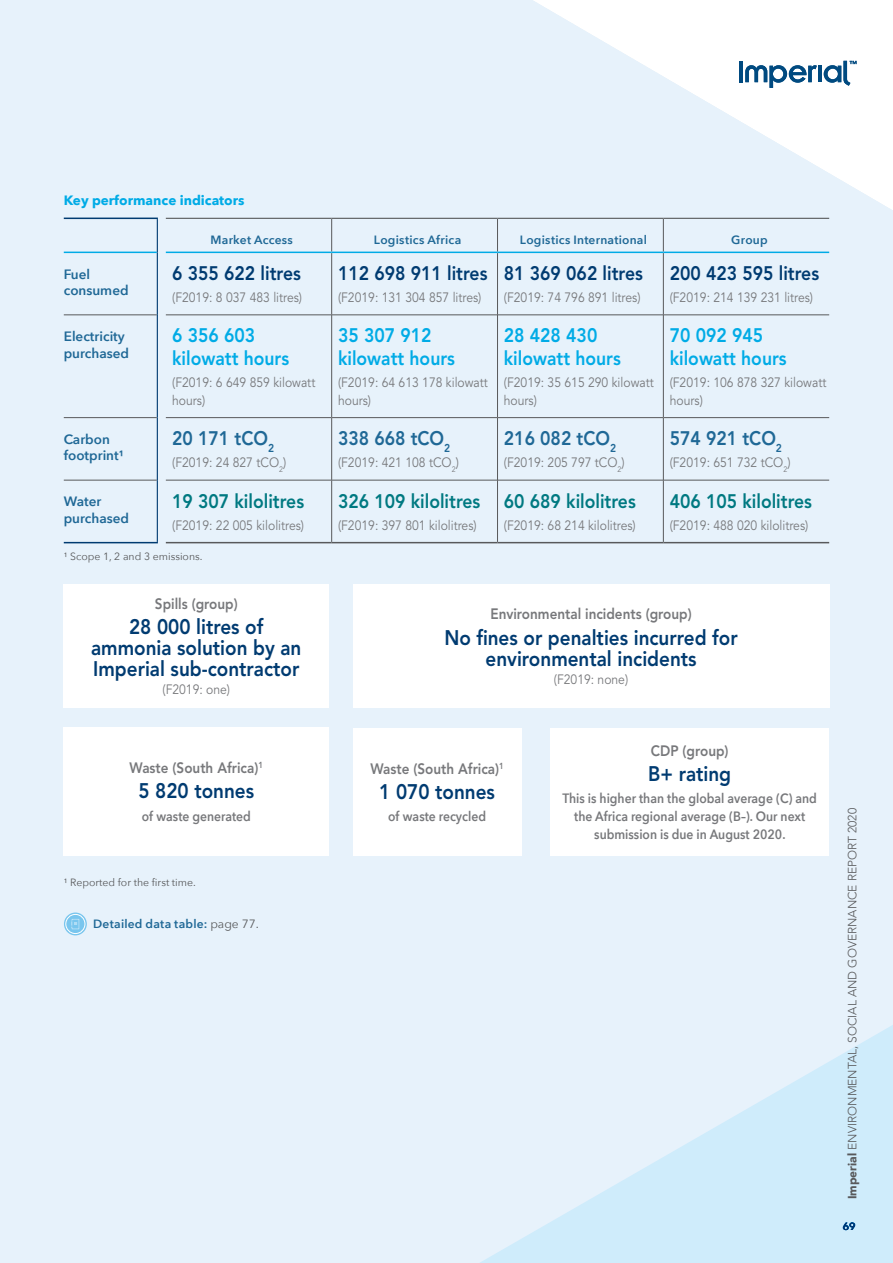
<style>
.page{position:relative;width:893px;height:1263px;background:#e7f2fb}
.page>*{position:absolute;margin:0;border:0;box-sizing:border-box;transform-origin:0 0}
.t1{font:800 21px/21px "Avenir LT Std";color:#003b71;text-align:center;scale:.9 1}
.t2{font:800 19.5px/22.2px "Avenir LT Std";color:#00abe6;scale:.9 1}
.t3{font:800 19.5px "Avenir LT Std";color:#007981;scale:.9 1}
.t4{font:800 19.5px "Avenir LT Std";color:#003b71;scale:.9 1}
.t5{font:800 19.5px "Avenir LT Std";color:#1f6896;scale:.9 1}
.t6{font:800 15px "Avenir LT Std";color:#77787b;scale:.9 1}
.t7{font:13.5px/18px "Avenir LT Std";color:#77787b;scale:.9 1}
.t8{font:600 13.5px/18px "Avenir Next";color:#77787b;text-align:center;scale:.9 1}
.t9{font:600 13.5px/16.5px "Avenir Next";color:#1f6896}
.t10{font:700 13.5px "Avenir Next";color:#00abe6}
.t11{font:600 12px "Avenir Next";letter-spacing:.02em;color:#1f6896}
.t12{font:300 12px "Avenir";color:#58595b}
.t13{font:10.5px "Avenir Next";color:#58595b}
.t14{font:600 10.5px "Avenir Next";color:#003b71}
.s1{font-weight:400;color:#58595b}
.s2{font-weight:900}
</style>
<div class="page">
<svg style="left:442px;top:1012px;width:451px;height:251px;background:#dceffb"></svg>
<hr style="left:739px;top:61px;width:4px;height:21px;background:#004a80">
<hr style="left:818px;top:66px;width:4px;height:16px;background:#004a80">
<svg style="left:745px;top:65px;width:72px;height:23px"></svg>
<svg style="left:824px;top:61px;width:32px;height:25px"></svg>
<hr style="left:64px;top:218px;width:94px;height:1px;background:#003b71">
<hr style="left:64px;top:542px;width:94px;height:1px;background:#003b71">
<hr style="left:166px;top:218px;width:166px;height:1px;background:#58595b">
<hr style="left:332px;top:218px;width:165px;height:1px;background:#58595b">
<hr style="left:497px;top:218px;width:166px;height:1px;background:#58595b">
<hr style="left:663px;top:218px;width:166px;height:1px;background:#58595b">
<hr style="left:157px;top:219px;width:1px;height:33px;background:#003b71">
<hr style="left:157px;top:252px;width:1px;height:63px;background:#003b71">
<hr style="left:157px;top:315px;width:1px;height:103px;background:#003b71">
<hr style="left:157px;top:418px;width:1px;height:62px;background:#003b71">
<hr style="left:157px;top:480px;width:1px;height:62px;background:#003b71">
<hr style="left:64px;top:315px;width:93px;height:1px;background:#58595b">
<hr style="left:64px;top:417px;width:93px;height:1px;background:#58595b">
<hr style="left:64px;top:480px;width:93px;height:1px;background:#58595b">
<hr style="left:166px;top:315px;width:165px;height:1px;background:#58595b">
<hr style="left:332px;top:315px;width:165px;height:1px;background:#58595b">
<hr style="left:498px;top:315px;width:165px;height:1px;background:#58595b">
<hr style="left:664px;top:315px;width:165px;height:1px;background:#58595b">
<hr style="left:166px;top:417px;width:165px;height:1px;background:#58595b">
<hr style="left:332px;top:417px;width:165px;height:1px;background:#58595b">
<hr style="left:498px;top:417px;width:165px;height:1px;background:#58595b">
<hr style="left:664px;top:417px;width:165px;height:1px;background:#58595b">
<hr style="left:166px;top:480px;width:165px;height:1px;background:#58595b">
<hr style="left:332px;top:480px;width:165px;height:1px;background:#58595b">
<hr style="left:498px;top:480px;width:165px;height:1px;background:#58595b">
<hr style="left:664px;top:480px;width:165px;height:1px;background:#58595b">
<hr style="left:497px;top:219px;width:1px;height:33px;background:#58595b">
<hr style="left:663px;top:219px;width:1px;height:33px;background:#58595b">
<hr style="left:497px;top:253px;width:1px;height:62px;background:#58595b">
<hr style="left:663px;top:253px;width:1px;height:62px;background:#58595b">
<hr style="left:497px;top:315px;width:1px;height:103px;background:#58595b">
<hr style="left:663px;top:315px;width:1px;height:103px;background:#58595b">
<hr style="left:497px;top:418px;width:1px;height:62px;background:#58595b">
<hr style="left:663px;top:418px;width:1px;height:62px;background:#58595b">
<hr style="left:497px;top:480px;width:1px;height:62px;background:#58595b">
<hr style="left:663px;top:480px;width:1px;height:62px;background:#58595b">
<hr style="left:331px;top:219px;width:1px;height:33px;background:#58595b">
<hr style="left:331px;top:253px;width:1px;height:62px;background:#58595b">
<hr style="left:331px;top:315px;width:1px;height:103px;background:#58595b">
<hr style="left:331px;top:418px;width:1px;height:62px;background:#58595b">
<hr style="left:331px;top:480px;width:1px;height:62px;background:#58595b">
<hr style="left:64px;top:252px;width:93px;height:1px;background:#00abe6">
<hr style="left:166px;top:252px;width:166px;height:1px;background:#00abe6">
<hr style="left:332px;top:252px;width:165px;height:1px;background:#00abe6">
<hr style="left:497px;top:252px;width:166px;height:1px;background:#00abe6">
<hr style="left:663px;top:252px;width:166px;height:1px;background:#00abe6">
<hr style="left:166px;top:542px;width:166px;height:1px;background:#58595b">
<hr style="left:332px;top:542px;width:165px;height:1px;background:#58595b">
<hr style="left:497px;top:542px;width:166px;height:1px;background:#58595b">
<hr style="left:663px;top:542px;width:166px;height:1px;background:#58595b">
<div style="left:64px;top:584px;width:265px;height:123px;background:#fff"></div>
<div style="left:353px;top:584px;width:476px;height:123px;background:#fff"></div>
<div style="left:64px;top:727px;width:265px;height:129px;background:#fff"></div>
<div style="left:353px;top:728px;width:168px;height:128px;background:#fff"></div>
<div style="left:550px;top:728px;width:279px;height:128px;background:#fff"></div>
<svg style="left:64px;top:912px;width:23px;height:23px"></svg>
<div style="left:66px;top:914px;width:19px;height:20px;border:1px solid #fff;border-radius:50%"></div>
<svg style="left:71px;top:919px;width:8px;height:10px"></svg>
<p class="t10" style="left:64px;top:188px;width:182px">Key performance indicators</p>
<p class="t11" style="left:211px;top:229px;width:84px">Market Access</p>
<p class="t11" style="left:374px;top:229px;width:89px">Logistics Africa</p>
<p class="t11" style="left:520px;top:229px;width:129px">Logistics International</p>
<p class="t11" style="left:731px;top:229px;width:38px">Group</p>
<p class="t9" style="left:64px;top:265px;width:66px">Fuel consumed</p>
<h2 class="t4" style="left:172px;top:261px;width:144px">6 355 622 litres</h2>
<p class="t7" style="left:172px;top:289px;width:146px">(F2019: 8 037 483 litres)</p>
<p class="t9" style="left:64px;top:328px;width:67px">Electricity purchased</p>
<h2 class="t2" style="left:172px;top:324px;width:131px">6 356 603 kilowatt hours</h2>
<p class="t7" style="left:172px;top:374px;width:161px">(F2019: 6 649 859 kilowatt hours)</p>
<p class="t9" style="left:64px;top:431px;width:62px">Carbon footprint¹</p>
<h2 class="t5" style="left:172px;top:427px;width:115px">20 171 tCO<sub>2</sub></h2>
<p class="t7" style="left:172px;top:454px;width:128px">(F2019: 24 827 tCO<sub>2</sub>)</p>
<p class="t9" style="left:64px;top:493px;width:67px">Water purchased</p>
<h2 class="t3" style="left:172px;top:489px;width:148px">19 307 kilolitres</h2>
<p class="t7" style="left:172px;top:517px;width:148px">(F2019: 22 005 kilolitres)</p>
<p class="t13" style="left:64px;top:547px;width:140px">¹ Scope 1, 2 and 3 emissions.</p>
<p class="t6" style="left:155px;top:595px;width:93px">Spills (group)</p>
<h1 class="t1" style="left:91px;top:616px;width:235px">28 000 litres of ammonia solution by an<br>Imperial sub-contractor</h1>
<p class="t7" style="left:163px;top:681px;width:77px">(F2019: one)</p>
<h2 class="t4" style="left:338px;top:261px;width:168px">112 698 911 litres</h2>
<p class="t7" style="left:338px;top:289px;width:161px">(F2019: 131 304 857 litres)</p>
<h2 class="t2" style="left:338px;top:324px;width:131px">35 307 912 kilowatt hours</h2>
<p class="t7" style="left:338px;top:374px;width:168px">(F2019: 64 613 178 kilowatt hours)</p>
<h2 class="t5" style="left:338px;top:427px;width:126px">338 668 tCO<sub>2</sub></h2>
<p class="t7" style="left:338px;top:454px;width:136px">(F2019: 421 108 tCO<sub>2</sub>)</p>
<h2 class="t3" style="left:338px;top:489px;width:160px">326 109 kilolitres</h2>
<p class="t7" style="left:338px;top:517px;width:156px">(F2019: 397 801 kilolitres)</p>
<h2 class="t4" style="left:504px;top:261px;width:156px">81 369 062 litres</h2>
<p class="t7" style="left:504px;top:289px;width:153px">(F2019: 74 796 891 litres)</p>
<h2 class="t2" style="left:504px;top:324px;width:131px">28 428 430 kilowatt hours</h2>
<p class="t7" style="left:504px;top:374px;width:168px">(F2019: 35 615 290 kilowatt hours)</p>
<h2 class="t5" style="left:504px;top:427px;width:126px">216 082 tCO<sub>2</sub></h2>
<p class="t7" style="left:504px;top:454px;width:136px">(F2019: 205 797 tCO<sub>2</sub>)</p>
<h2 class="t3" style="left:504px;top:489px;width:148px">60 689 kilolitres</h2>
<p class="t7" style="left:504px;top:517px;width:148px">(F2019: 68 214 kilolitres)</p>
<h2 class="t4" style="left:670px;top:261px;width:168px">200 423 595 litres</h2>
<p class="t7" style="left:670px;top:289px;width:161px">(F2019: 214 139 231 litres)</p>
<h2 class="t2" style="left:670px;top:324px;width:131px">70 092 945 kilowatt hours</h2>
<p class="t7" style="left:670px;top:374px;width:176px">(F2019: 106 878 327 kilowatt hours)</p>
<h2 class="t5" style="left:670px;top:427px;width:126px">574 921 tCO<sub>2</sub></h2>
<p class="t7" style="left:670px;top:454px;width:136px">(F2019: 651 732 tCO<sub>2</sub>)</p>
<h2 class="t3" style="left:670px;top:489px;width:160px">406 105 kilolitres</h2>
<p class="t7" style="left:670px;top:517px;width:156px">(F2019: 488 020 kilolitres)</p>
<p class="t6" style="left:490px;top:605px;width:225px">Environmental incidents (group)</p>
<h1 class="t1" style="left:444px;top:627px;width:327px">No fines or penalties incurred for environmental incidents</h1>
<p class="t7" style="left:554px;top:670px;width:84px">(F2019: none)</p>
<p class="t6" style="left:130px;top:759px;width:150px">Waste (South Africa)<sup>1</sup></p>
<h1 class="t1" style="left:138px;top:781px;width:130px">5 820 tonnes</h1>
<p class="t8" style="left:142px;top:807px;width:123px">of waste generated</p>
<p class="t13" style="left:64px;top:873px;width:134px">¹ Reported for the first time.</p>
<p class="t11" style="left:93px;top:913px;width:167px">Detailed data table: <span class="s1">page 77.</span></p>
<p class="t6" style="left:370px;top:760px;width:150px">Waste (South Africa)<sup>1</sup></p>
<h1 class="t1" style="left:379px;top:781px;width:130px">1 070 tonnes</h1>
<p class="t8" style="left:388px;top:807px;width:110px">of waste recycled</p>
<p class="t6" style="left:651px;top:742px;width:88px">CDP (group)</p>
<h1 class="t1" style="left:648px;top:763px;width:94px">B+ rating</h1>
<p class="t8" style="left:562px;top:789px;width:284px">This is higher than the global average (C) and the Africa regional average (B–). Our next submission is due in August 2020.</p>
<p class="t12" style="left:845px;top:1199px;width:393px;rotate:-90deg"><span class="s2">Imperial</span> ENVIRONMENTAL, SOCIAL AND GOVERNANCE REPORT 2020</p>
<p class="t14" style="left:843px;top:1217px;width:14px">69</p>
</div>
